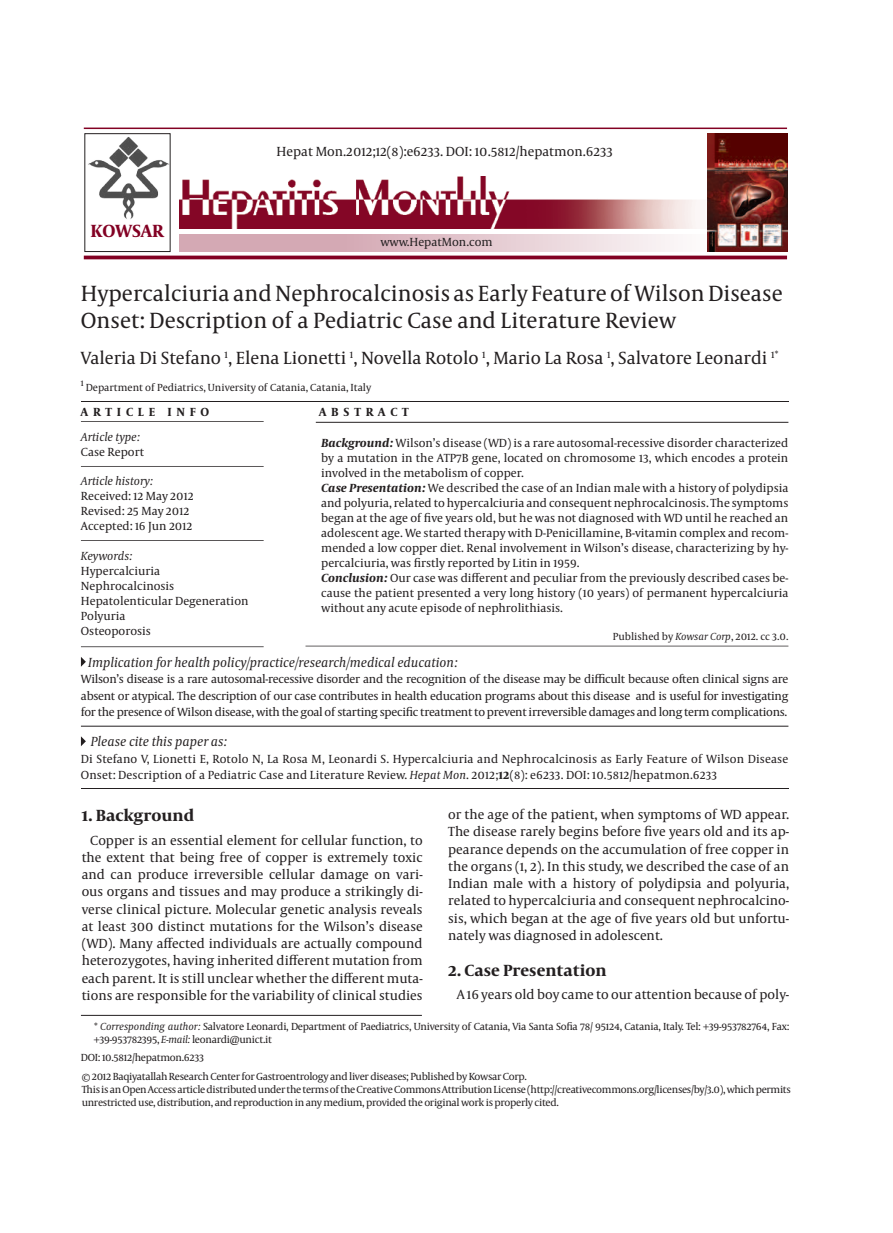
<style>
.page{position:relative;width:893px;height:1233px;background:#fff}
.page>*{position:absolute;margin:0;border:0;box-sizing:border-box;transform-origin:0 0}
.t1{font:22.5px/27px "Capitolium News";color:#231f20}
.t2{font:18px "Capitolium News";color:#231f20}
.t3{font:700 18px "Capitolium News";color:#820123}
.t4{font:700 16.5px "Capitolium News";color:#231f20}
.t5{font:13.5px/17.2px "Capitolium News";color:#231f20;text-align:justify}
.t6{font:italic 13.5px "Capitolium News";color:#231f20}
.t7{font:12px/15px "Capitolium News";color:#231f20}
.t8{font:italic 12px "Capitolium News";color:#231f20}
.t9{font:700 12px "Capitolium News";letter-spacing:.4em;color:#231f20}
.t10{font:10.5px/12.6px "Capitolium News";letter-spacing:-.03em;color:#231f20}
.t11{font:10.5px "Capitolium News";color:#231f20}
.s1{font-weight:700;font-style:italic}
.s2{font-style:italic}
.s3{font-weight:700}
</style>
<div class="page">
<img style="left:88px;top:137px;width:80px;height:82px">
<div style="left:84px;top:133px;width:86px;height:119px;border:1px solid #231f20"></div>
<hr style="left:84px;top:256px;width:703px;height:3px;background:#820123">
<hr style="left:84px;top:128px;width:703px;height:1px;background:#820123">
<img style="left:180px;top:177px;width:517px;height:52px">
<svg style="left:180px;top:234px;width:494px;height:17px"></svg>
<img style="left:707px;top:134px;width:80px;height:118px">
<hr style="left:81px;top:1015px;width:341px;height:1px;background:#231f20">
<hr style="left:81px;top:401px;width:707px;height:1px;background:#231f20">
<hr style="left:81px;top:540px;width:183px;height:1px;background:#231f20">
<hr style="left:81px;top:646px;width:183px;height:1px;background:#231f20">
<hr style="left:81px;top:466px;width:183px;height:1px;background:#231f20">
<hr style="left:81px;top:421px;width:183px;height:1px;background:#231f20">
<svg style="left:81px;top:736px;width:5px;height:10px"></svg>
<svg style="left:81px;top:657px;width:5px;height:10px"></svg>
<hr style="left:81px;top:788px;width:707px;height:1px;background:#231f20">
<hr style="left:81px;top:726px;width:707px;height:1px;background:#231f20">
<hr style="left:316px;top:422px;width:472px;height:1px;background:#231f20">
<hr style="left:305px;top:646px;width:483px;height:1px;background:#231f20">
<p class="t5" style="left:276px;top:144px;width:337px">Hepat Mon.2012;12(8):e6233. DOI: 10.5812/hepatmon.6233</p>
<h2 class="t3" style="left:90px;top:224px;width:75px">KOWSAR</h2>
<p class="t7" style="left:380px;top:235px;width:114px">www.HepatMon.com</p>
<h1 class="t1" style="left:81px;top:281px;width:703px">Hypercalciuria and Nephrocalcinosis as Early Feature of Wilson Disease<br>Onset: Description of a Pediatric Case and Literature Review</h1>
<h2 class="t2" style="left:81px;top:350px;width:698px">Valeria Di Stefano <sup>1</sup>, Elena Lionetti <sup>1</sup>, Novella Rotolo <sup>1</sup>, Mario La Rosa <sup>1</sup>, Salvatore Leonardi <sup>1*</sup></h2>
<p class="t11" style="left:81px;top:383px;width:292px"><sup>1</sup> Department of Pediatrics, University of Catania, Catania, Italy</p>
<p class="t9" style="left:81px;top:407px;width:130px">ARTICLE INFO</p>
<p class="t9" style="left:319px;top:407px;width:91px">ABSTRACT</p>
<p class="t8" style="left:81px;top:432px;width:61px">Article type:</p>
<p class="t7" style="left:81px;top:445px;width:65px">Case Report</p>
<p class="t8" style="left:81px;top:476px;width:74px">Article history:</p>
<p class="t7" style="left:81px;top:490px;width:114px">Received: 12 May 2012<br>Revised: 25 May 2012<br>Accepted: 16 Jun 2012</p>
<p class="t8" style="left:81px;top:551px;width:53px">Keywords:</p>
<p class="t7" style="left:81px;top:564px;width:169px">Hypercalciuria<br>Nephrocalcinosis<br>Hepatolenticular Degeneration<br>Polyuria<br>Osteoporosis</p>
<p class="t7" style="left:321px;top:436px;width:469px"><span class="s1">Background:</span> Wilson’s disease (WD) is a rare autosomal-recessive disorder characterized by a mutation in the ATP7B gene, located on chromosome 13, which encodes a protein involved in the metabolism of copper.<br><span class="s1">Case Presentation:</span> We described the case of an Indian male with a history of polydipsia and polyuria, related to hypercalciuria and consequent nephrocalcinosis. The symptoms began at the age of five years old, but he was not diagnosed with WD until he reached an adolescent age. We started therapy with D-Penicillamine, B-vitamin complex and recom&shy;mended a low copper diet. Renal involvement in Wilson’s disease, characterizing by hy&shy;percalciuria, was firstly reported by Litin in 1959.<br><span class="s1">Conclusion:</span> Our case was different and peculiar from the previously described cases be&shy;cause the patient presented a very long history (10 years) of permanent hypercalciuria without any acute episode of nephrolithiasis.</p>
<p class="t11" style="left:613px;top:633px;width:177px">Published by <span class="s2">Kowsar Corp</span>, 2012. cc 3.0.</p>
<p class="t6" style="left:88px;top:657px;width:371px">Implication for health policy/practice/research/medical education:</p>
<p class="t7" style="left:81px;top:672px;width:709px;line-height:16.5px;text-align:justify">Wilson’s disease is a rare autosomal-recessive disorder and the recognition of the disease may be difficult because often clinical signs are absent or atypical. The description of our case contributes in health education programs about this disease and is useful for investigating for the presence of Wilson disease, with the goal of starting specific treatment to prevent irreversible damages and long term complications.</p>
<p class="t6" style="left:91px;top:736px;width:138px">Please cite this paper as:</p>
<p class="t7" style="left:81px;top:751px;width:709px;line-height:16.5px">Di Stefano V, Lionetti E, Rotolo N, La Rosa M, Leonardi S. Hypercalciuria and Nephrocalcinosis as Early Feature of Wilson Disease<br>Onset: Description of a Pediatric Case and Literature Review. <span class="s2">Hepat Mon</span>. 2012;<span class="s3">12</span>(8): e6233. DOI: 10.5812/hepatmon.6233</p>
<h3 class="t4" style="left:82px;top:809px;width:114px">1. Background</h3>
<p class="t5" style="left:82px;top:833px;width:342px;text-indent:9px">Copper is an essential element for cellular function, to the extent that being free of copper is extremely toxic and can produce irreversible cellular damage on vari&shy;ous organs and tissues and may produce a strikingly di&shy;verse clinical picture. Molecular genetic analysis reveals at least 300 distinct mutations for the Wilson’s disease (WD). Many affected individuals are actually compound heterozygotes, having inherited different mutation from each parent. It is still unclear whether the different muta&shy;tions are responsible for the variability of clinical studies</p>
<p class="t5" style="left:448px;top:807px;width:342px">or the age of the patient, when symptoms of WD appear.<br>The disease rarely begins before five years old and its ap&shy;pearance depends on the accumulation of free copper in the organs (1, 2). In this study, we described the case of an Indian male with a history of polydipsia and polyuria, related to hypercalciuria and consequent nephrocalcino&shy;sis, which began at the age of five years old but unfortu&shy;nately was diagnosed in adolescent.</p>
<h3 class="t4" style="left:448px;top:964px;width:160px">2. Case Presentation</h3>
<p class="t5" style="left:456px;top:987px;width:334px">A 16 years old boy came to our attention because of poly-</p>
<p class="t10" style="left:94px;top:1020px;width:697px;line-height:13.5px">* <span class="s2">Corresponding author:</span> Salvatore Leonardi, Department of Paediatrics, University of Catania, Via Santa Sofia 78/ 95124, Catania, Italy. Tel: +39-953782764, Fax: +39-953782395, <span class="s2">E-mail:</span> leonardi@unict.it</p>
<p class="t10" style="left:81px;top:1052px;width:125px">DOI: 10.5812/hepatmon.6233</p>
<p class="t10" style="left:82px;top:1071px;width:710px">© 2012 Baqiyatallah Research Center for Gastroentrology and liver diseases; Published by Kowsar Corp.<br>This is an Open Access article distributed under the terms of the Creative Commons Attribution License (http://creativecommons.org/licenses/by/3.0), which permits unrestricted use, distribution, and reproduction in any medium, provided the original work is properly cited.</p>
</div>
